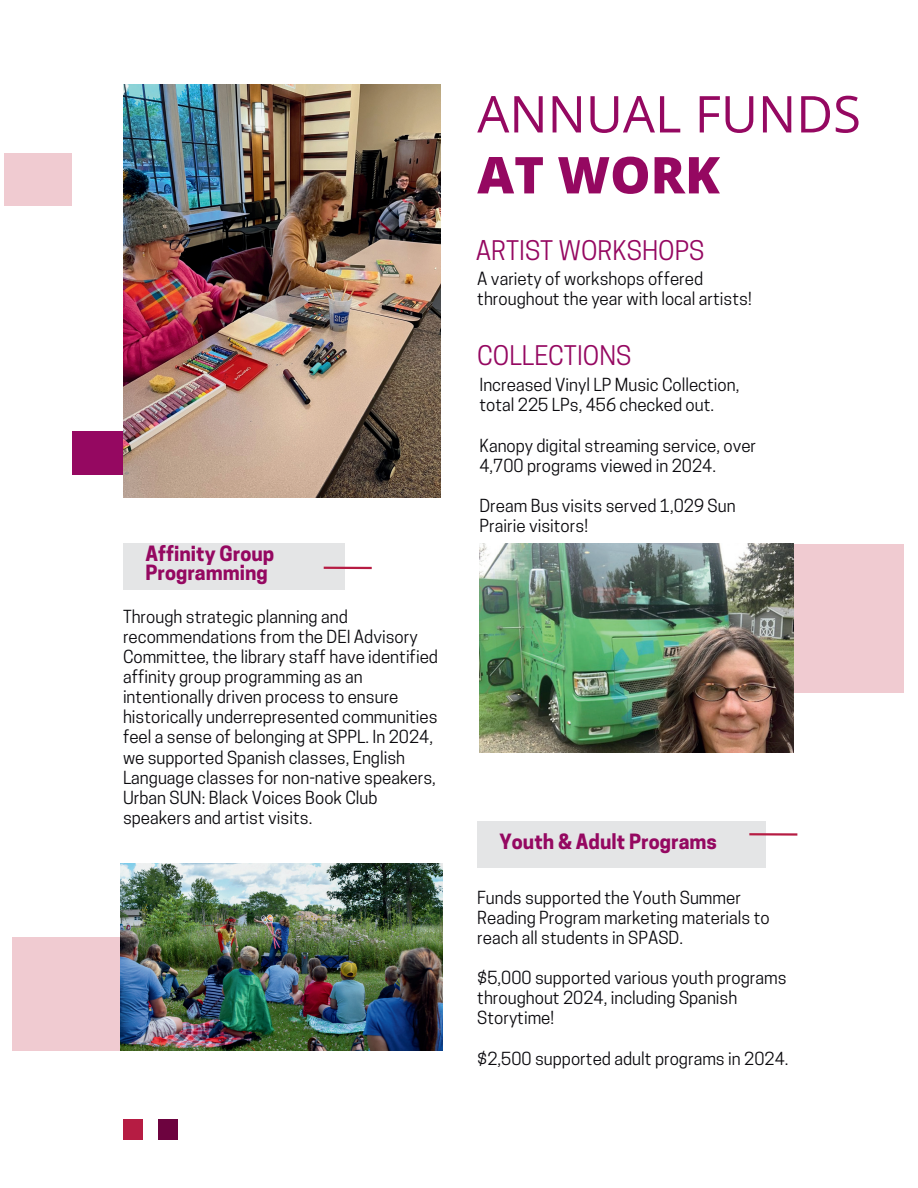
<style>
.page{position:relative;width:918px;height:1188px;background:#fff}
.page>*{position:absolute;margin:0;border:0;box-sizing:border-box;transform-origin:0 0}
.t1{font:50.85px "Open Sans";color:#950861}
.t2{font:800 50.85px "Open Sans";color:#950861}
.t3{font:25.35px "Cooper Hewitt";color:#950861}
.t4{font:700 19.8px/19px "Cooper Hewitt";color:#950861}
.t5{font:16.95px/20.1px "Cooper Hewitt";color:#0a090d}
</style>
<div class="page">
<div style="left:158px;top:1120px;width:19px;height:20px;background:#6d033f"></div>
<div style="left:123px;top:1120px;width:19px;height:20px;background:#b61c43"></div>
<div style="left:5px;top:153px;width:67px;height:53px;background:#f0cbd1"></div>
<div style="left:766px;top:544px;width:137px;height:148px;background:#f0cbd1"></div>
<div style="left:123px;top:544px;width:221px;height:46px;background:#e4e5e6"></div>
<div style="left:477px;top:822px;width:289px;height:46px;background:#e4e5e6"></div>
<div style="left:13px;top:937px;width:176px;height:114px;background:#f0cbd1"></div>
<div style="left:72px;top:431px;width:117px;height:44px;background:#950861"></div>
<hr style="left:324px;top:567px;width:48px;height:2px;background:#b61c43">
<img style="left:123px;top:84px;width:317px;height:414px">
<img style="left:121px;top:863px;width:321px;height:187px">
<img style="left:479px;top:544px;width:314px;height:209px">
<hr style="left:749px;top:833px;width:48px;height:3px;background:#b61c43">
<p class="t4" style="left:145px;top:545px;width:130px">Affinity Group<br>Programming</p>
<p class="t5" style="left:123px;top:606px;width:317px">Through strategic planning and recommendations from the DEI Advisory Committee, the library staff have identified affinity group programming as an intentionally driven process to ensure historically underrepresented communities feel a sense of belonging at SPPL. In 2024, we supported Spanish classes, English Language classes for non-native speakers, Urban SUN: Black Voices Book Club speakers and artist visits.</p>
<h1 class="t1" style="left:477px;top:79px;width:385px">ANNUAL FUNDS</h1>
<h1 class="t2" style="left:477px;top:136px;width:244px">AT WORK</h1>
<h2 class="t3" style="left:476px;top:235px;width:230px">ARTIST WORKSHOPS</h2>
<p class="t5" style="left:477px;top:268px;width:276px">A variety of workshops offered throughout the year with local artists!</p>
<h2 class="t3" style="left:477px;top:341px;width:156px">COLLECTIONS</h2>
<p class="t5" style="left:479px;top:375px;width:261px">Increased Vinyl LP Music Collection, total 225 LPs, 456 checked out.</p>
<p class="t5" style="left:479px;top:435px;width:278px">Kanopy digital streaming service, over<br>4,700 programs viewed in 2024.</p>
<p class="t5" style="left:479px;top:496px;width:258px">Dream Bus visits served 1,029 Sun<br>Prairie visitors!</p>
<p class="t4" style="left:500px;top:832px;width:219px">Youth &amp; Adult Programs</p>
<p class="t5" style="left:477px;top:887px;width:294px">Funds supported the Youth Summer<br>Reading Program marketing materials to reach all students in SPASD.</p>
<p class="t5" style="left:477px;top:968px;width:311px">$5,000 supported various youth programs throughout 2024, including Spanish<br>Storytime!</p>
<p class="t5" style="left:477px;top:1048px;width:313px">$2,500 supported adult programs in 2024.</p>
</div>
